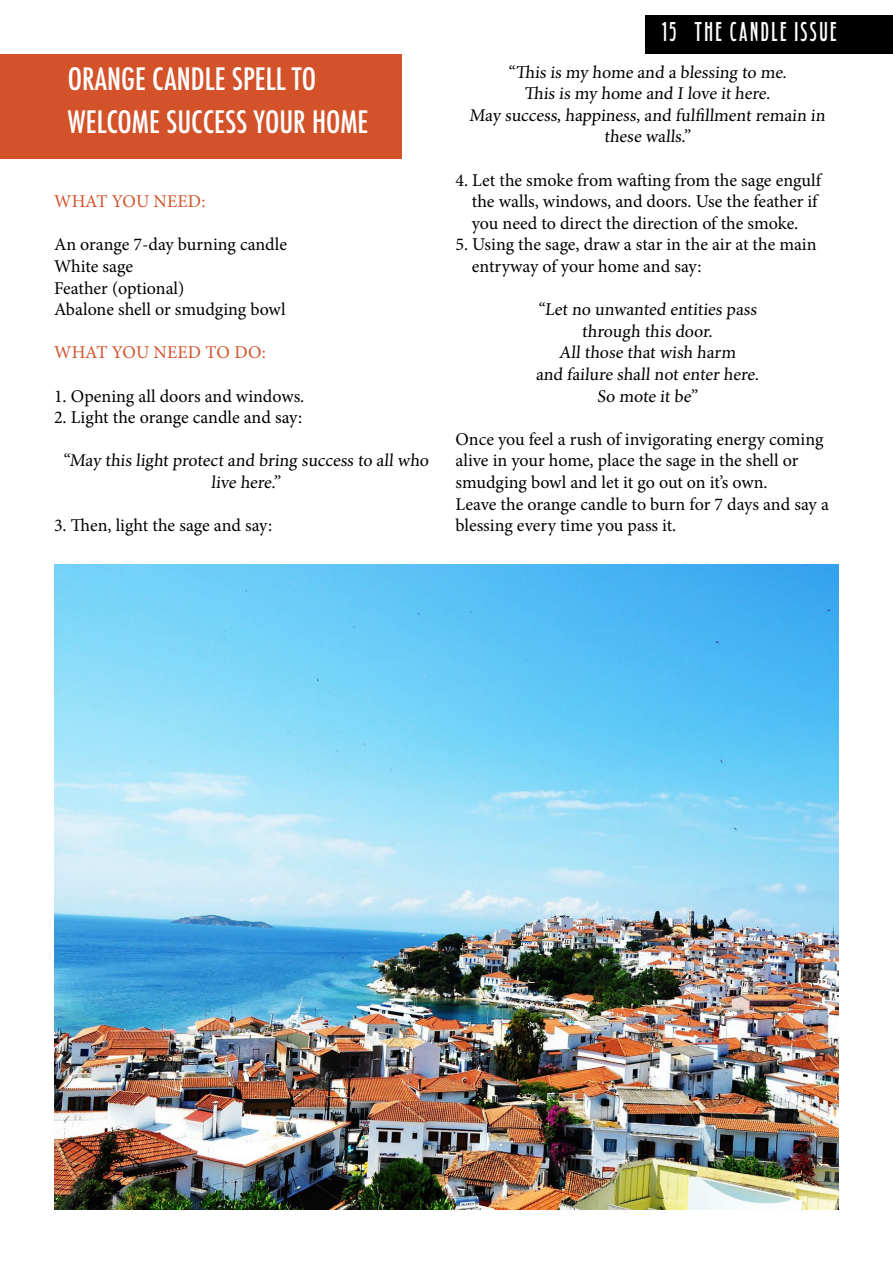
<style>
.page{position:relative;width:893px;height:1263px;background:#fff}
.page>*{position:absolute;margin:0;border:0;box-sizing:border-box;transform-origin:0 0}
.t1{font:500 condensed 30px/43.2px "Futura";color:#fff}
.t2{font:27px "Fledgling Sb";letter-spacing:.09em;color:#fff}
.t3{font:18px/21.6px "Minion Pro";color:#000}
.t4{font:18px "Minion Pro";color:#d4522a}
</style>
<div class="page">
<div style="left:0;top:54px;width:402px;height:104px;background:#d4522a"></div>
<img style="left:54px;top:564px;width:785px;height:645px">
<div style="left:645px;top:16px;width:248px;height:38px;background:#000"></div>
<h1 class="t1" style="left:68px;top:57px;width:302px">ORANGE CANDLE SPELL TO<br>WELCOME SUCCESS YOUR HOME</h1>
<p class="t4" style="left:54px;top:189px;width:153px">What you need:</p>
<p class="t3" style="left:54px;top:234px;width:235px">An orange 7-day burning candle<br>White sage<br>Feather (optional)<br>Abalone shell or smudging bowl</p>
<p class="t4" style="left:54px;top:341px;width:213px">What you need to do:</p>
<p class="t3" style="left:54px;top:385px;width:252px">1. Opening all doors and windows.</p>
<p class="t3" style="left:54px;top:407px;width:250px">2. Light the orange candle and say:</p>
<p class="t3" style="left:63px;top:450px;width:370px;text-align:center">“May this light protect and bring success to all who live here.”</p>
<p class="t3" style="left:54px;top:515px;width:220px">3. Then, light the sage and say:</p>
<h2 class="t2" style="left:662px;top:16px;width:176px">15 THE CANDLE ISSUE</h2>
<p class="t3" style="left:469px;top:61px;width:360px;text-align:center">“This is my home and a blessing to me.<br>This is my home and I love it here.<br>May success, happiness, and fulfillment remain in these walls.”</p>
<p class="t3" style="left:472px;top:169px;width:351px;text-indent:-16px">4. Let the smoke from wafting from the sage engulf the walls, windows, and doors. Use the feather if you need to direct the direction of the smoke.</p>
<p class="t3" style="left:472px;top:234px;width:346px;text-indent:-16px">5. Using the sage, draw a star in the air at the main entryway of your home and say:</p>
<p class="t3" style="left:536px;top:299px;width:227px;text-align:center">“Let no unwanted entities pass through this door.<br>All those that wish harm<br>and failure shall not enter here.<br>So mote it be”</p>
<p class="t3" style="left:455px;top:428px;width:375px">Once you feel a rush of invigorating energy coming alive in your home, place the sage in the shell or smudging bowl and let it go out on it’s own.<br>Leave the orange candle to burn for 7 days and say a blessing every time you pass it.</p>
</div>
